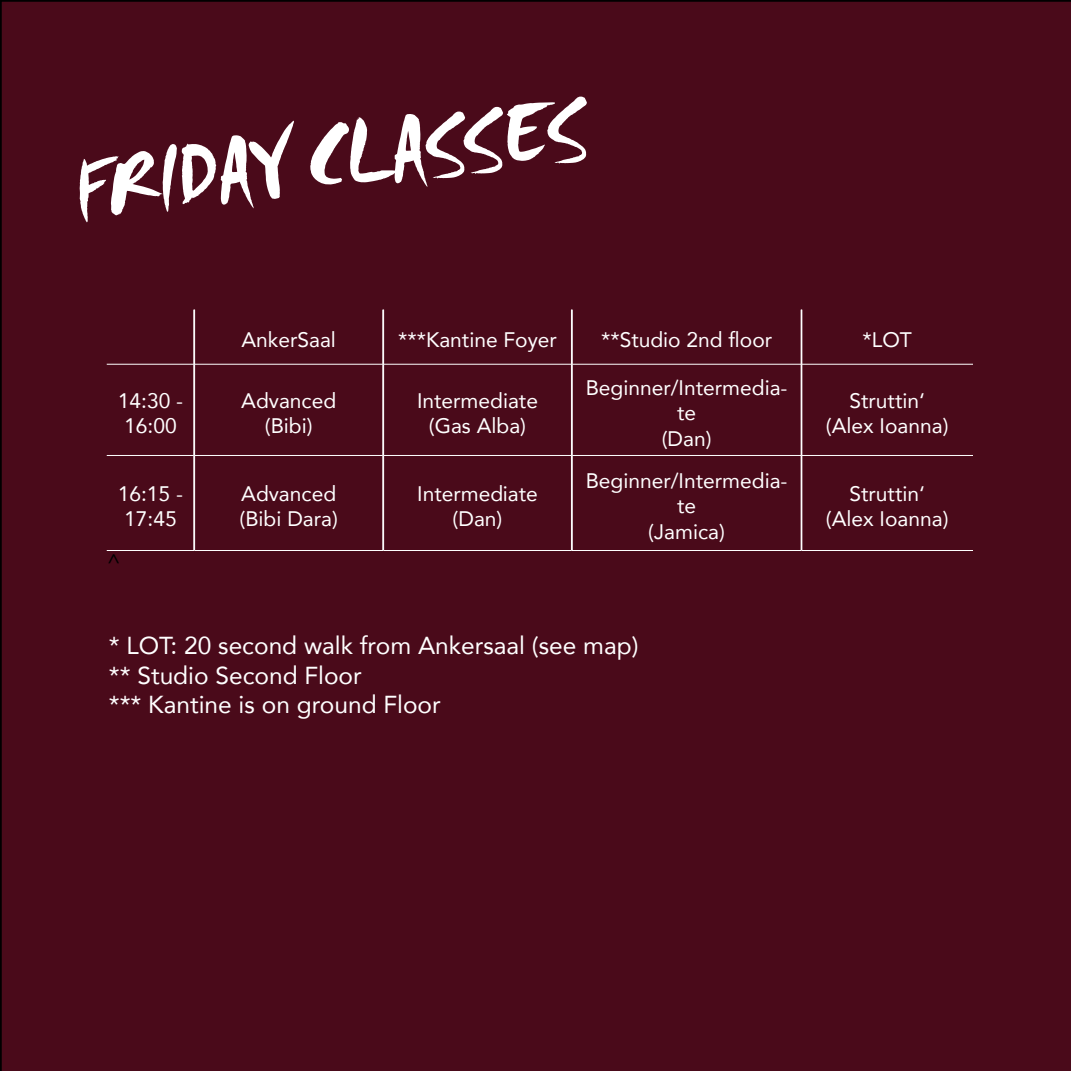
<style>
.page{position:relative;width:1071px;height:1071px;background:#4a0a1a}
.page>*{position:absolute;margin:0;border:0;box-sizing:border-box;transform-origin:0 0}
.t1{font:87.5px "Smudger Let Plain";color:#fff}
.t2{font:36.75px "Myriad Pro";color:#fff}
.t3{font:24.5px/29.4px "Avenir";color:#fff}
.t4{font:21px/25.2px "Avenir";color:#fff;text-align:center}
.t5{font:21px "Avenir";color:#000}
</style>
<div class="page">
<hr style="left:107px;top:364px;width:87px;height:1px;background:#fff">
<hr style="left:195px;top:364px;width:188px;height:1px;background:#fff">
<hr style="left:384px;top:364px;width:187px;height:1px;background:#fff">
<hr style="left:572px;top:364px;width:229px;height:1px;background:#fff">
<hr style="left:802px;top:364px;width:171px;height:1px;background:#fff">
<hr style="left:107px;top:455px;width:87px;height:1px;background:#fff">
<hr style="left:195px;top:455px;width:188px;height:1px;background:#fff">
<hr style="left:384px;top:455px;width:187px;height:1px;background:#fff">
<hr style="left:572px;top:455px;width:229px;height:1px;background:#fff">
<hr style="left:802px;top:455px;width:171px;height:1px;background:#fff">
<hr style="left:107px;top:550px;width:87px;height:1px;background:#fff">
<hr style="left:194px;top:550px;width:189px;height:1px;background:#fff">
<hr style="left:383px;top:550px;width:189px;height:1px;background:#fff">
<hr style="left:572px;top:550px;width:230px;height:1px;background:#fff">
<hr style="left:802px;top:550px;width:171px;height:1px;background:#fff">
<hr style="left:194px;top:310px;width:1px;height:54px;background:#fff">
<hr style="left:383px;top:310px;width:1px;height:54px;background:#fff">
<hr style="left:571px;top:310px;width:1px;height:54px;background:#fff">
<hr style="left:572px;top:310px;width:1px;height:54px;background:#fff">
<hr style="left:801px;top:310px;width:1px;height:54px;background:#fff">
<hr style="left:802px;top:310px;width:1px;height:54px;background:#fff">
<hr style="left:194px;top:364px;width:1px;height:91px;background:#fff">
<hr style="left:383px;top:364px;width:1px;height:91px;background:#fff">
<hr style="left:571px;top:364px;width:1px;height:91px;background:#fff">
<hr style="left:572px;top:364px;width:1px;height:91px;background:#fff">
<hr style="left:801px;top:364px;width:1px;height:91px;background:#fff">
<hr style="left:802px;top:364px;width:1px;height:91px;background:#fff">
<hr style="left:194px;top:455px;width:1px;height:95px;background:#fff">
<hr style="left:383px;top:455px;width:1px;height:95px;background:#fff">
<hr style="left:571px;top:455px;width:1px;height:95px;background:#fff">
<hr style="left:572px;top:455px;width:1px;height:95px;background:#fff">
<hr style="left:801px;top:455px;width:1px;height:95px;background:#fff">
<hr style="left:802px;top:455px;width:1px;height:95px;background:#fff">
<div style="left:505px;top:116px;width:171px;height:80px;background:#4a0a1a"></div>
<h1 class="t1" style="left:66px;top:138px;width:519px;rotate:-7deg">FRIDAY CLASSES</h1>
<h2 class="t2" style="left:764px;top:305px;width:12px">f</h2>
<p class="t4" style="left:241px;top:327px;width:96px">AnkerSaal</p>
<p class="t4" style="left:398px;top:327px;width:160px">***Kantine Foyer</p>
<p class="t4" style="left:601px;top:327px;width:173px">**Studio 2nd floor</p>
<p class="t4" style="left:863px;top:327px;width:51px">*LOT</p>
<p class="t4" style="left:118px;top:387px;width:67px">14:30 -<br>16:00</p>
<p class="t4" style="left:241px;top:387px;width:96px">Advanced (Bibi)</p>
<p class="t4" style="left:417px;top:387px;width:123px">Intermediate (Gas Alba)</p>
<p class="t4" style="left:118px;top:480px;width:67px">16:15 -<br>17:45</p>
<p class="t4" style="left:240px;top:480px;width:100px;text-align:left">Advanced (Bibi Dara)</p>
<p class="t4" style="left:417px;top:480px;width:122px">Intermediate (Dan)</p>
<p class="t5" style="left:107px;top:545px;width:15px">^</p>
<p class="t4" style="left:586px;top:375px;width:203px">Beginner/Intermedia&shy;te<br>(Dan)</p>
<p class="t4" style="left:586px;top:468px;width:203px">Beginner/Intermedia&shy;te<br>(Jamica)</p>
<p class="t3" style="left:109px;top:631px;width:531px">* LOT: 20 second walk from Ankersaal (see map) ** Studio Second Floor<br>*** Kantine is on ground Floor</p>
<p class="t4" style="left:826px;top:387px;width:124px">Struttin‘ (Alex Ioanna)</p>
<p class="t4" style="left:826px;top:480px;width:124px">Struttin‘ (Alex Ioanna)</p>
</div>
